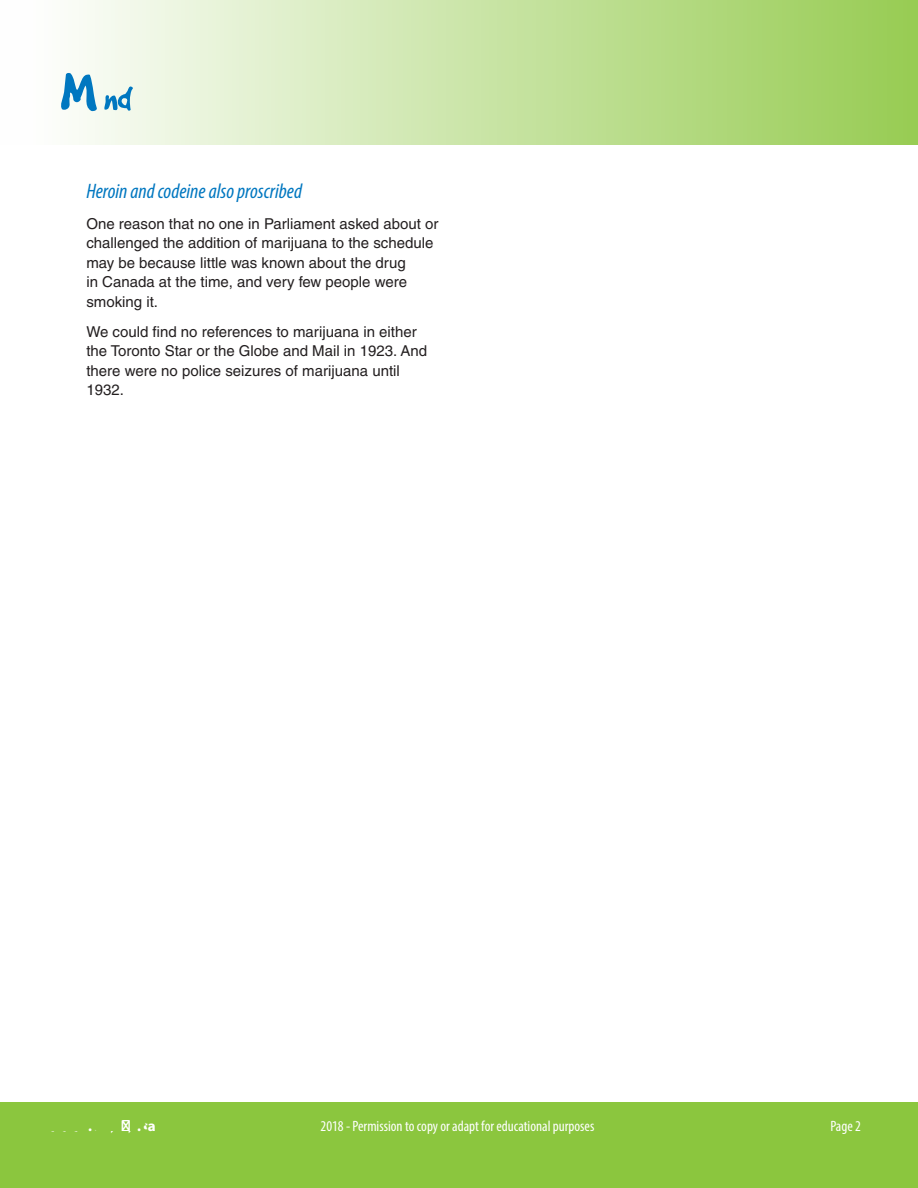
<style>
.page{position:relative;width:918px;height:1188px;background:#fff}
.page>*{position:absolute;margin:0;border:0;box-sizing:border-box;transform-origin:0 0}
.t1{font:italic condensed 21px "Myriad Pro";color:#0077c0}
.t2{font:15px/19.5px "Helvetica";color:#231f20}
.t3{font:condensed 15px "Myriad Pro";color:#fff}
.t4{font:700 15px "Myriad Pro";color:#fff}
</style>
<div class="page">
<div style="left:0;top:0;width:918px;height:145px;background:linear-gradient(to right,#fff,#97cc53)"></div>
<div style="left:0;top:1102px;width:918px;height:86px;background:#8bc63e"></div>
<svg style="left:59px;top:72px;width:38px;height:39px"></svg>
<svg style="left:104px;top:86px;width:31px;height:25px"></svg>
<h1 class="t1" style="left:86px;top:179px;width:217px">Heroin and codeine also proscribed</h1>
<p class="t2" style="left:86px;top:214px;width:354px">One reason that no one in Parliament asked about or challenged the addition of marijuana to the schedule may be because little was known about the drug<br>in Canada at the time, and very few people were smoking it.</p>
<p class="t2" style="left:86px;top:322px;width:342px">We could find no references to marijuana in either the Toronto Star or the Globe and Mail in 1923. And there were no police seizures of marijuana until 1932.</p>
<p class="t4" style="left:54px;top:1116px;width:103px">www.iminds.ca</p>
<p class="t3" style="left:321px;top:1117px;width:275px">2018 - Permission to copy or adapt for educational purposes</p>
<p class="t3" style="left:830px;top:1117px;width:32px">Page 2</p>
</div>
